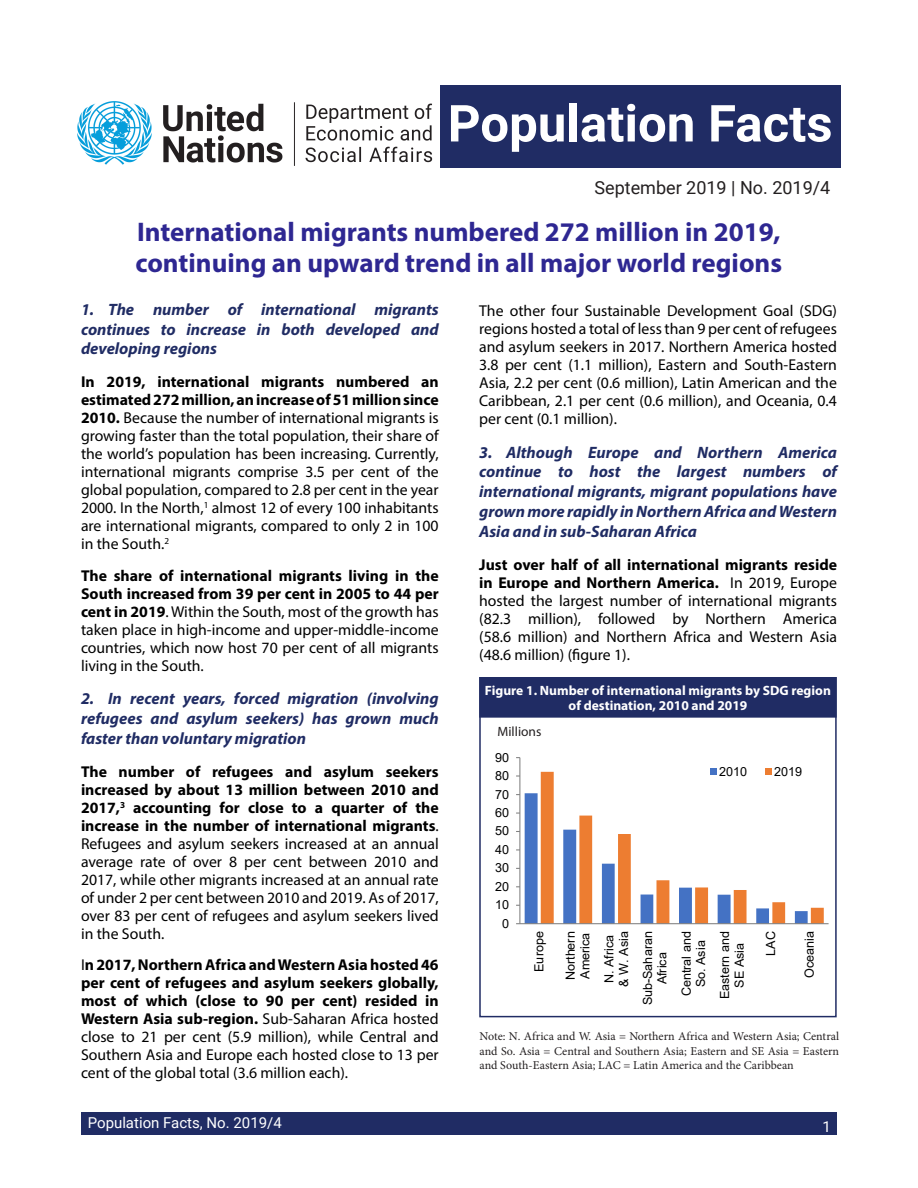
<style>
.page{position:relative;width:918px;height:1188px;background:#fff}
.page>*{position:absolute;margin:0;border:0;box-sizing:border-box;transform-origin:0 0}
.t1{font:700 51px "Roboto";color:#fff}
.PopFacts_Title_Myria{font:700 27px "Myriad Pro";color:#2e2792}
.t2{font:18px "Roboto";color:#231f20}
.t3{font:italic 700 16.5px/19.8px "Myriad Pro";color:#202c64;text-align:justify}
.PopFacts_Main_text_M{font:15.75px/18px "Myriad Pro";color:#000;text-align:justify}
.t4{font:15px "Roboto";color:#fff}
.PopFacts_Box_Figure{font:700 13.5px/15px "Myriad Pro";color:#fff;text-align:center}
.PopFacts_Table_text{font:13.5px "Myriad Pro";color:#231f20}
.t5{font:12.6px/14.5px "Arial";color:#000;text-align:center}
.PopFacts_Note_text_M{font:12px/14.4px "Minion Pro";color:#231f20;text-align:justify}
.s1{font-weight:700}
</style>
<div class="page">
<div style="left:440px;top:86px;width:401px;height:82px;background:#202c64"></div>
<div style="left:81px;top:1112px;width:756px;height:23px;background:#202c64"></div>
<img style="left:77px;top:101px;width:356px;height:65px">
<div style="left:480px;top:678px;width:356px;height:39px;background:#202c64"></div>
<div style="left:479px;top:677px;width:358px;height:41px;border:2px solid #202c64"></div>
<hr style="left:519px;top:758px;width:1px;height:166px;background:#7f7f7f">
<svg style="left:516px;top:772px;width:308px;height:152px"></svg>
<hr style="left:520px;top:923px;width:309px;height:1px;background:#7f7f7f">
<div style="left:710px;top:769px;width:7px;height:6px;background:#4472c4"></div>
<div style="left:765px;top:769px;width:7px;height:6px;background:#ed7d31"></div>
<div style="left:479px;top:677px;width:358px;height:340px;border:2px solid #202c64"></div>
<p class="t1" style="left:448px;top:88px;width:386px">Population Facts</p>
<p class="t2" style="left:595px;top:175px;width:237px">September 2019 | No. 2019/4</p>
<p class="PopFacts_Title_Myria" style="left:137px;top:214px;width:645px">International migrants numbered 272 million in 2019,</p>
<p class="PopFacts_Title_Myria" style="left:136px;top:245px;width:648px">continuing an upward trend in all major world regions</p>
<p class="t3" style="left:81px;top:299px;width:359px">1. The number of international migrants continues to increase in both developed and developing regions</p>
<p class="PopFacts_Main_text_M" style="left:81px;top:373px;width:359px"><span class="s1">In 2019, international migrants numbered an estimated 272 million, an increase of 51 million since 2010.</span> Because the number of international migrants is growing faster than the total population, their share of the world’s population has been increasing. Currently, international migrants comprise 3.5 per cent of the global population, compared to 2.8 per cent in the year 2000. In the North,<sup>1</sup> almost 12 of every 100 inhabitants are international migrants, compared to only 2 in 100 in the South.<sup>2</sup></p>
<p class="PopFacts_Main_text_M" style="left:81px;top:566px;width:359px"><span class="s1">The share of international migrants living in the South increased from 39 per cent in 2005 to 44 per cent in 2019</span>. Within the South, most of the growth has taken place in high-income and upper-middle-income countries, which now host 70 per cent of all migrants living in the South.</p>
<p class="t3" style="left:81px;top:688px;width:359px">2. In recent years, forced migration (involving refugees and asylum seekers) has grown much faster than voluntary migration</p>
<p class="PopFacts_Main_text_M" style="left:81px;top:762px;width:359px"><span class="s1">The number of refugees and asylum seekers increased by about 13 million between 2010 and 2017,</span><sup>3</sup> <span class="s1">accounting for close to a quarter of the increase in the number of international migrants</span>.<br>Refugees and asylum seekers increased at an annual average rate of over 8 per cent between 2010 and 2017, while other migrants increased at an annual rate of under 2 per cent between 2010 and 2019. As of 2017, over 83 per cent of refugees and asylum seekers lived in the South.</p>
<p class="PopFacts_Main_text_M" style="left:81px;top:956px;width:359px">I<span class="s1">n 2017, Northern Africa and Western Asia hosted 46 per cent of refugees and asylum seekers globally, most of which (close to 90 per cent) resided in Western Asia sub-region.</span> Sub-Saharan Africa hosted close to 21 per cent (5.9 million), while Central and Southern Asia and Europe each hosted close to 13 per cent of the global total (3.6 million each).</p>
<p class="t4" style="left:88px;top:1112px;width:196px">Population Facts, No. 2019/4</p>
<p class="PopFacts_Main_text_M" style="left:479px;top:302px;width:359px">The other four Sustainable Development Goal (SDG) regions hosted a total of less than 9 per cent of refugees and asylum seekers in 2017. Northern America hosted 3.8 per cent (1.1 million), Eastern and South-Eastern Asia, 2.2 per cent (0.6 million), Latin American and the Caribbean, 2.1 per cent (0.6 million), and Oceania, 0.4 per cent (0.1 million).</p>
<p class="t3" style="left:479px;top:442px;width:359px">3. Although Europe and Northern America continue to host the largest numbers of international migrants, migrant populations have grown more rapidly in Northern Africa and Western Asia and in sub-Saharan Africa</p>
<p class="PopFacts_Main_text_M" style="left:479px;top:555px;width:359px"><span class="s1">Just over half of all international migrants reside in Europe and Northern America.</span> In 2019, Europe hosted the largest number of international migrants (82.3 million), followed by Northern America (58.6 million) and Northern Africa and Western Asia (48.6 million) (figure 1).</p>
<p class="PopFacts_Box_Figure" style="left:485px;top:682px;width:347px">Figure 1. Number of international migrants by SDG region of destination, 2010 and 2019</p>
<p class="PopFacts_Table_text" style="left:497px;top:723px;width:45px">Millions</p>
<p class="t5" style="left:495px;top:750px;width:16px">90</p>
<p class="t5" style="left:495px;top:768px;width:16px">80</p>
<p class="t5" style="left:495px;top:787px;width:16px">70</p>
<p class="t5" style="left:495px;top:805px;width:16px">60</p>
<p class="t5" style="left:495px;top:824px;width:16px">50</p>
<p class="t5" style="left:495px;top:842px;width:16px">40</p>
<p class="t5" style="left:495px;top:861px;width:16px">30</p>
<p class="t5" style="left:495px;top:879px;width:16px">20</p>
<p class="t5" style="left:495px;top:898px;width:16px">10</p>
<p class="t5" style="left:502px;top:916px;width:9px">0</p>
<p class="t5" style="left:719px;top:764px;width:30px">2010</p>
<p class="t5" style="left:774px;top:764px;width:29px">2019</p>
<p class="t5" style="left:532px;top:972px;width:42px;rotate:-90deg">Europe</p>
<p class="t5" style="left:563px;top:980px;width:50px;text-align:left;rotate:-90deg">Northern<br>America</p>
<p class="t5" style="left:602px;top:987px;width:57px;text-align:left;rotate:-90deg">N. Africa &amp; W. Asia</p>
<p class="t5" style="left:640px;top:1005px;width:76px;rotate:-90deg">Sub-Saharan<br>Africa</p>
<p class="t5" style="left:679px;top:996px;width:66px;rotate:-90deg">Central and<br>So. Asia</p>
<p class="t5" style="left:718px;top:999px;width:69px;rotate:-90deg">Eastern and<br>SE Asia</p>
<p class="t5" style="left:763px;top:956px;width:26px;rotate:-90deg">LAC</p>
<p class="t5" style="left:802px;top:978px;width:48px;rotate:-90deg">Oceania</p>
<p class="PopFacts_Note_text_M" style="left:480px;top:1029px;width:361px">Note: N. Africa and W. Asia = Northern Africa and Western Asia; Central and So. Asia = Central and Southern Asia; Eastern and SE Asia = Eastern and South-Eastern Asia; LAC = Latin America and the Caribbean</p>
<p class="t4" style="left:823px;top:1116px;width:10px">1</p>
</div>
